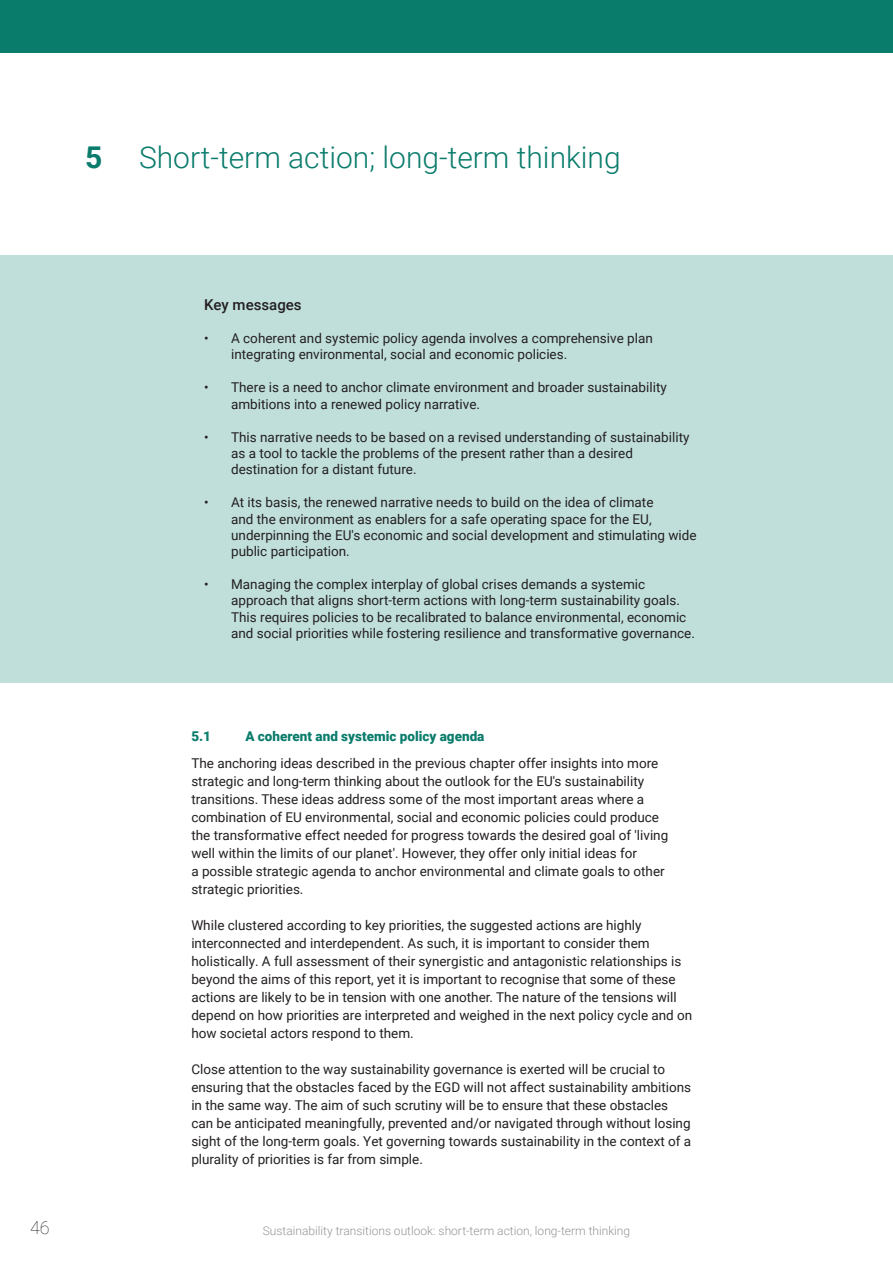
<style>
.page{position:relative;width:893px;height:1263px;background:#fff}
.page>*{position:absolute;margin:0;border:0;box-sizing:border-box;transform-origin:0 0}
._2023_-_Chapter_title__Heading_1{font:300 30px "Roboto";color:#0a7c6c}
.t1{font:100 18px "Roboto";color:#231f20}
._2023_-_Key_messages_title{font:500 15px "Roboto";color:#231f20}
._2023_-_Body_text{font:13.5px/18px "Roboto";color:#231f20}
._2023_-_Chapter_title__Heading_1-2{font:900 13.5px "Roboto";color:#0a7c6c}
.t2{font:300 12px "Roboto";color:#939598}
.s1{font-weight:700}
</style>
<div class="page">
<div style="left:0;top:0;width:893px;height:53px;background:#0a7c6c"></div>
<div style="left:0;top:255px;width:893px;height:428px;background:#c0dfdb"></div>
<p class="_2023_-_Chapter_title__Heading_1" style="left:85px;top:136px;width:537px"><span class="s1">5</span> Short-term action; long-term thinking</p>
<p class="_2023_-_Key_messages_title" style="left:204px;top:294px;width:99px">Key messages</p>
<p class="_2023_-_Body_text" style="left:231px;top:329px;width:423px;line-height:16.2px;text-indent:-27px">• A coherent and systemic policy agenda involves a comprehensive plan integrating environmental, social and economic policies.</p>
<p class="_2023_-_Body_text" style="left:231px;top:379px;width:437px;line-height:16.2px;text-indent:-27px">• There is a need to anchor climate environment and broader sustainability ambitions into a renewed policy narrative.</p>
<p class="_2023_-_Body_text" style="left:231px;top:428px;width:460px;line-height:16.2px;text-indent:-27px">• This narrative needs to be based on a revised understanding of sustainability as a tool to tackle the problems of the present rather than a desired destination for a distant future.</p>
<p class="_2023_-_Body_text" style="left:231px;top:494px;width:467px;line-height:16.2px;text-indent:-27px">• At its basis, the renewed narrative needs to build on the idea of climate<br>and the environment as enablers for a safe operating space for the EU, underpinning the EU's economic and social development and stimulating wide public participation.</p>
<p class="_2023_-_Body_text" style="left:231px;top:576px;width:465px;line-height:16.2px;text-indent:-27px">• Managing the complex interplay of global crises demands a systemic approach that aligns short-term actions with long-term sustainability goals.<br>This requires policies to be recalibrated to balance environmental, economic and social priorities while fostering resilience and transformative governance.</p>
<p class="_2023_-_Chapter_title__Heading_1-2" style="left:191px;top:727px;width:21px">5.1</p>
<p class="_2023_-_Chapter_title__Heading_1-2" style="left:245px;top:727px;width:241px">A coherent and systemic policy agenda</p>
<p class="_2023_-_Body_text" style="left:191px;top:753px;width:478px">The anchoring ideas described in the previous chapter offer insights into more strategic and long-term thinking about the outlook for the EU's sustainability transitions. These ideas address some of the most important areas where a combination of EU environmental, social and economic policies could produce the transformative effect needed for progress towards the desired goal of 'living well within the limits of our planet'. However, they offer only initial ideas for<br>a possible strategic agenda to anchor environmental and climate goals to other strategic priorities.</p>
<p class="_2023_-_Body_text" style="left:191px;top:915px;width:503px">While clustered according to key priorities, the suggested actions are highly interconnected and interdependent. As such, it is important to consider them holistically. A full assessment of their synergistic and antagonistic relationships is beyond the aims of this report, yet it is important to recognise that some of these actions are likely to be in tension with one another. The nature of the tensions will depend on how priorities are interpreted and weighed in the next policy cycle and on how societal actors respond to them.</p>
<p class="_2023_-_Body_text" style="left:191px;top:1059px;width:501px">Close attention to the way sustainability governance is exerted will be crucial to ensuring that the obstacles faced by the EGD will not affect sustainability ambitions in the same way. The aim of such scrutiny will be to ensure that these obstacles can be anticipated meaningfully, prevented and/or navigated through without losing sight of the long-term goals. Yet governing towards sustainability in the context of a plurality of priorities is far from simple.</p>
<h2 class="t1" style="left:30px;top:1214px;width:21px">46</h2>
<p class="t2" style="left:263px;top:1223px;width:369px">Sustainability transitions outlook: short-term action, long-term thinking</p>
</div>
